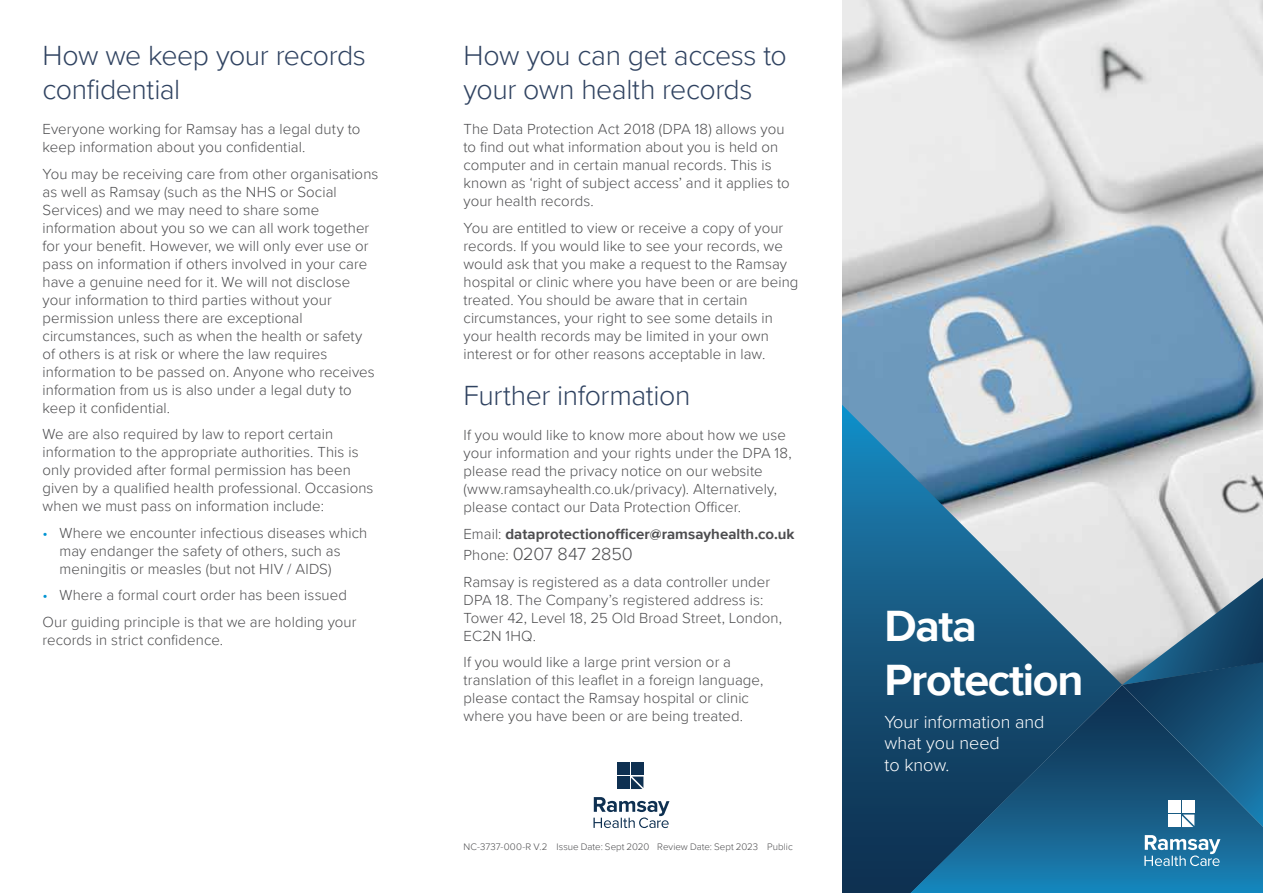
<style>
.page{position:relative;width:1263px;height:893px;background:#fff}
.page>*{position:absolute;margin:0;border:0;box-sizing:border-box;transform-origin:0 0}
.t1{font:700 45px/54px "Proxima Nova";letter-spacing:-.03em;color:#fff}
.t2{font:300 28.5px/34.2px "Proxima Nova";letter-spacing:-.015em;color:#304361}
.t3{font:300 18px/21.6px "Proxima Nova";color:#fff}
.t4{font:300 18px "Proxima Nova";letter-spacing:-.02em;color:#4d4d4f}
.t5{font:300 15px/18px "Proxima Nova";letter-spacing:.005em;color:#4d4d4f}
.t6{font:700 15px "Proxima Nova";letter-spacing:.005em;color:#4d4d4f}
.t7{font:300 9.75px "Proxima Nova";color:#4d4d4f}
.s1{color:#0194d3}
.s2{font-weight:300}
.s3{font-size:15px}
</style>
<div class="page">
<img style="left:842px;top:0;width:421px;height:578px">
<svg style="left:842px;top:405px;width:280px;height:488px;background:#53819e"></svg>
<svg style="left:910px;top:685px;width:353px;height:208px;background:#14577f"></svg>
<svg style="left:1144px;top:835px;width:76px;height:31px"></svg>
<svg style="left:1122px;top:578px;width:141px;height:249px;background:#436f8c"></svg>
<svg style="left:593px;top:797px;width:76px;height:31px"></svg>
<div style="left:617px;top:762px;width:12px;height:13px;background:#0e3051"></div>
<div style="left:631px;top:762px;width:12px;height:13px;background:#0e3051"></div>
<div style="left:617px;top:776px;width:12px;height:13px;background:#0e3051"></div>
<svg style="left:631px;top:776px;width:12px;height:13px"></svg>
<h2 class="t2" style="left:43px;top:37px;width:325px">How we keep your records confidential</h2>
<p class="t5" style="left:43px;top:120px;width:319px">Everyone working for Ramsay has a legal duty to keep information about you confidential.</p>
<p class="t5" style="left:43px;top:164px;width:337px">You may be receiving care from other organisations as well as Ramsay (such as the NHS or Social Services) and we may need to share some information about you so we can all work together for your benefit. However, we will only ever use or pass on information if others involved in your care have a genuine need for it. We will not disclose your information to third parties without your permission unless there are exceptional circumstances, such as when the health or safety of others is at risk or where the law requires information to be passed on. Anyone who receives information from us is also under a legal duty to keep it confidential.</p>
<p class="t5" style="left:43px;top:425px;width:332px">We are also required by law to report certain information to the appropriate authorities. This is only provided after formal permission has been given by a qualified health professional. Occasions when we must pass on information include:</p>
<p class="t5" style="left:60px;top:523px;width:309px;text-indent:-17px"><span class="s1">•</span> Where we encounter infectious diseases which may endanger the safety of others, such as meningitis or measles (but not HIV / AIDS)</p>
<p class="t5" style="left:43px;top:581px;width:315px;line-height:26.5px"><span class="s1">•</span> Where a formal court order has been issued<br>Our guiding principle is that we are holding your</p>
<p class="t5" style="left:43px;top:630px;width:182px">records in strict confidence.</p>
<h2 class="t2" style="left:463px;top:37px;width:325px">How you can get access to your own health records</h2>
<p class="t5" style="left:463px;top:120px;width:328px">The Data Protection Act 2018 (DPA 18) allows you to find out what information about you is held on computer and in certain manual records. This is known as ‘right of subject access’ and it applies to your health records.</p>
<p class="t5" style="left:463px;top:218px;width:336px">You are entitled to view or receive a copy of your records. If you would like to see your records, we would ask that you make a request to the Ramsay hospital or clinic where you have been or are being treated. You should be aware that in certain circumstances, your right to see some details in your health records may be limited in your own interest or for other reasons acceptable in law.</p>
<h2 class="t2" style="left:463px;top:377px;width:228px">Further information</h2>
<p class="t5" style="left:463px;top:426px;width:330px">If you would like to know more about how we use your information and your rights under the DPA 18, please read the privacy notice on our website (www.ramsayhealth.co.uk/privacy). Alternatively, please contact our Data Protection Officer.</p>
<p class="t6" style="left:463px;top:523px;width:333px"><span class="s2">Email:</span> dataprotectionofficer@ramsayhealth.co.uk</p>
<p class="t4" style="left:463px;top:541px;width:171px"><span class="s3">Phone:</span> 0207 847 2850</p>
<p class="t5" style="left:463px;top:572px;width:320px">Ramsay is registered as a data controller under DPA 18. The Company’s registered address is:<br>Tower 42, Level 18, 25 Old Broad Street, London, EC2N 1HQ.</p>
<p class="t5" style="left:463px;top:653px;width:301px">If you would like a large print version or a translation of this leaflet in a foreign language, please contact the Ramsay hospital or clinic where you have been or are being treated.</p>
<p class="t7" style="left:463px;top:839px;width:331px">NC-3737-000-R V.2 Issue Date: Sept 2020 Review Date: Sept 2023 Public</p>
<h1 class="t1" style="left:884px;top:598px;width:200px">Data<br>Protection</h1>
<p class="t3" style="left:884px;top:710px;width:161px">Your information and what you need<br>to know.</p>
</div>
